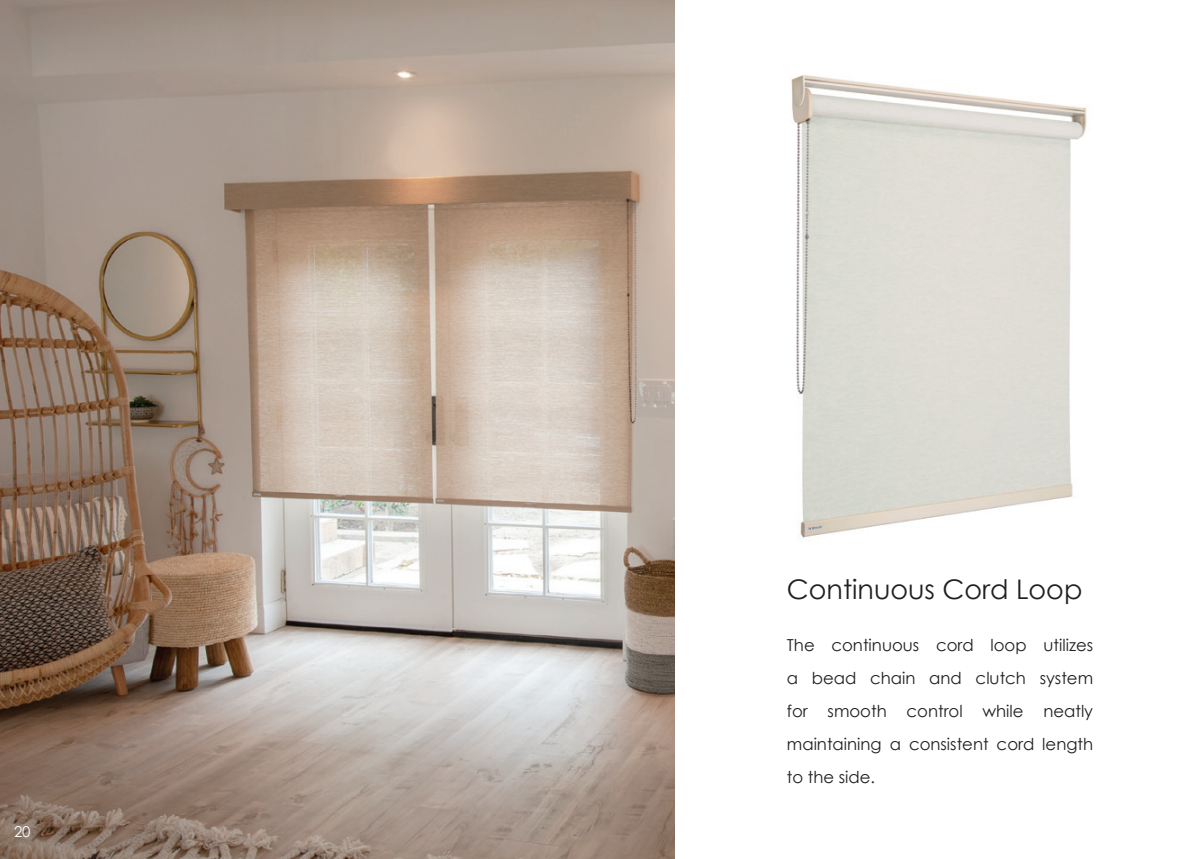
<style>
.page{position:relative;width:1191px;height:859px;background:#fff}
.page>*{position:absolute;margin:0;border:0;box-sizing:border-box;transform-origin:0 0}
.t1{font:27px "Century Gothic";color:#231f20}
.t2{font:16.5px/33px "Century Gothic";color:#231f20;text-align:justify}
.t3{font:15px "Century Gothic";color:#fff}
</style>
<div class="page">
<img style="left:0;top:0;width:675px;height:859px">
<img style="left:791px;top:75px;width:296px;height:463px">
<p class="t3" style="left:14px;top:822px;width:18px">20</p>
<p class="t1" style="left:787px;top:573px;width:297px">Continuous Cord Loop</p>
<p class="t2" style="left:787px;top:629px;width:308px">The continuous cord loop utilizes a bead chain and clutch system for smooth control while neatly maintaining a consistent cord length to the side.</p>
</div>
